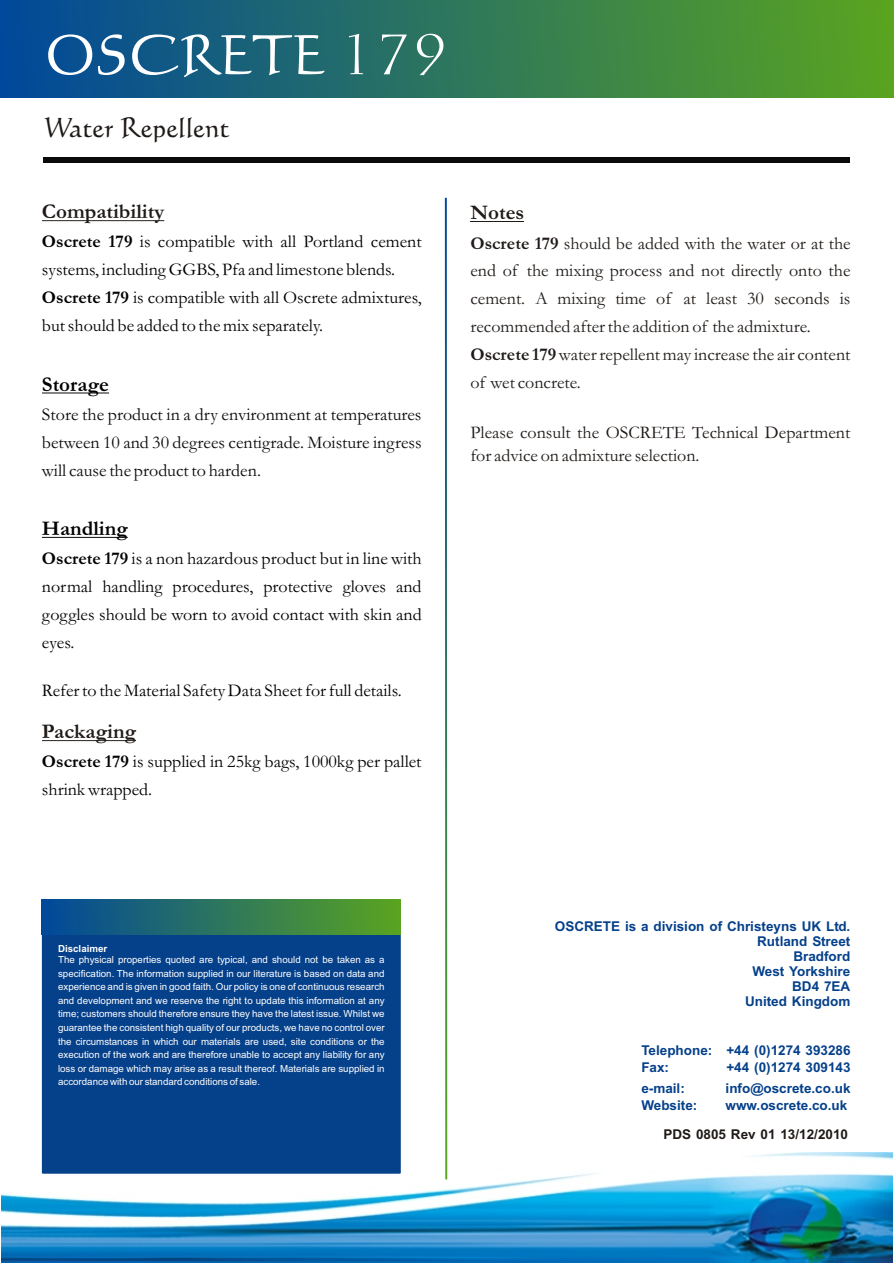
<style>
.page{position:relative;width:894px;height:1263px;background:#fff}
.page>*{position:absolute;margin:0;border:0;box-sizing:border-box;transform-origin:0 0}
.t1{font:54px "Calligraph 421 BT";color:#fff}
.t2{font:27px "Calligraph 421 BT";color:#1f1a17}
.t3{font:700 21px "Garamond";color:#1f1a17}
.t4{font:700 21px "Garamond";color:#000}
.t5{font:18px/27.9px "Garamond";color:#000}
.t6{font:18px/27.9px "Garamond";color:#1f1a17}
.t7{font:18px/27.9px "Garamond";color:#0a0a0d;text-align:justify}
.t8{font:700 13.5px/15.1px "Arial";color:#05408a}
.t9{font:700 13.5px "Arial";color:#1f1a17}
.t10{font:9.75px/13.6px "Arial";color:#fff;text-align:justify}
.t11{font:700 9.75px "Arial";color:#fff}
.s1{font-family:"Calligraph 810 BT";font-size:60px}
.s2{font-weight:700}
</style>
<div class="page">
<img style="left:1px;top:1152px;width:892px;height:111px">
<hr style="left:42px;top:220px;width:122px;height:1px;background:#1f1a17">
<hr style="left:42px;top:740px;width:94px;height:1px;background:#1f1a17">
<hr style="left:42px;top:393px;width:67px;height:1px;background:#000">
<hr style="left:42px;top:537px;width:86px;height:1px;background:#000">
<div style="left:42px;top:935px;width:359px;height:239px;background:#05408a"></div>
<hr style="left:470px;top:221px;width:54px;height:1px;background:#1f1a17">
<div style="left:42px;top:900px;width:359px;height:35px;background:linear-gradient(to right,#00489b,#5aa420)"></div>
<svg style="left:445px;top:198px;width:2px;height:981px;background:#3a7e68"></svg>
<div style="left:44px;top:157px;width:806px;height:6px;background:#0a0a0d"></div>
<div style="left:0;top:0;width:894px;height:98px;background:linear-gradient(to right,#00489b,#5aa420)"></div>
<h1 class="t1" style="left:45px;top:33px;width:404px">OSCRETE <span class="s1">179</span></h1>
<h2 class="t2" style="left:44px;top:116px;width:187px">Water Repellent</h2>
<h3 class="t3" style="left:42px;top:205px;width:124px">Compatibility</h3>
<h3 class="t5" style="left:42px;top:230px;width:381px"><span class="s2">Oscrete 179</span> is compatible with all Portland cement systems, including GGBS, Pfa and limestone blends.<br><span class="s2">Oscrete 179</span> is compatible with all Oscrete admixtures, but should be added to the mix separately.</h3>
<h3 class="t4" style="left:42px;top:377px;width:69px">Storage</h3>
<h3 class="t7" style="left:42px;top:402px;width:381px">Store the product in a dry environment at temperatures between 10 and 30 degrees centigrade. Moisture ingress will cause the product to harden.</h3>
<h3 class="t4" style="left:42px;top:521px;width:87px">Handling</h3>
<h3 class="t5" style="left:42px;top:547px;width:381px;text-align:justify"><span class="s2">Oscrete 179</span> is a non hazardous product but in line with normal handling procedures, protective gloves and goggles should be worn to avoid contact with skin and eyes.</h3>
<h3 class="t5" style="left:42px;top:678px;width:361px">Refer to the Material Safety Data Sheet for full details.</h3>
<h3 class="t3" style="left:42px;top:724px;width:96px">Packaging</h3>
<h3 class="t5" style="left:42px;top:750px;width:381px"><span class="s2">Oscrete 179</span> is supplied in 25kg bags, 1000kg per pallet shrink wrapped.</h3>
<h3 class="t3" style="left:470px;top:206px;width:55px">Notes</h3>
<p class="t6" style="left:470px;top:231px;width:382px"><span class="s2">Oscrete 179</span> should be added with the water or at the end of the mixing process and not directly onto the cement. A mixing time of at least 30 seconds is recommended after the addition of the admixture.<br><span class="s2">Oscrete 179</span> water repellent may increase the air content of wet concrete.</p>
<h3 class="t6" style="left:470px;top:424px;width:381px;line-height:22.2px">Please consult the OSCRETE Technical Department for advice on admixture selection.</h3>
<p class="t11" style="left:58px;top:945px;width:51px">Disclaimer</p>
<p class="t10" style="left:58px;top:954px;width:328px">The physical properties quoted are typical, and should not be taken as a specification. The information supplied in our literature is based on data and experience and is given in good faith. Our policy is one of continuous research and development and we reserve the right to update this information at any time; customers should therefore ensure they have the latest issue. Whilst we guarantee the consistent high quality of our products, we have no control over the circumstances in which our materials are used, site conditions or the execution of the work and are therefore unable to accept any liability for any loss or damage which may arise as a result thereof. Materials are supplied in accordance with our standard conditions of sale.</p>
<h3 class="t8" style="left:555px;top:920px;width:297px;text-align:right">OSCRETE is a division of Christeyns UK Ltd.<br>Rutland Street<br>Bradford<br>West Yorkshire<br>BD4 7EA<br>United Kingdom</h3>
<h3 class="t8" style="left:641px;top:1043px;width:73px;line-height:16.8px">Telephone:<br>Fax:</h3>
<h3 class="t8" style="left:726px;top:1043px;width:126px;line-height:16.8px">+44 (0)1274 393286 +44 (0)1274 309143</h3>
<h3 class="t8" style="left:726px;top:1082px;width:126px;line-height:16.8px">info@oscrete.co.uk www.oscrete.co.uk</h3>
<h3 class="t8" style="left:641px;top:1082px;width:58px;line-height:16.8px">e-mail:<br>Website:</h3>
<h3 class="t9" style="left:663px;top:1129px;width:186px">PDS 0805 Rev 01 13/12/2010</h3>
</div>
